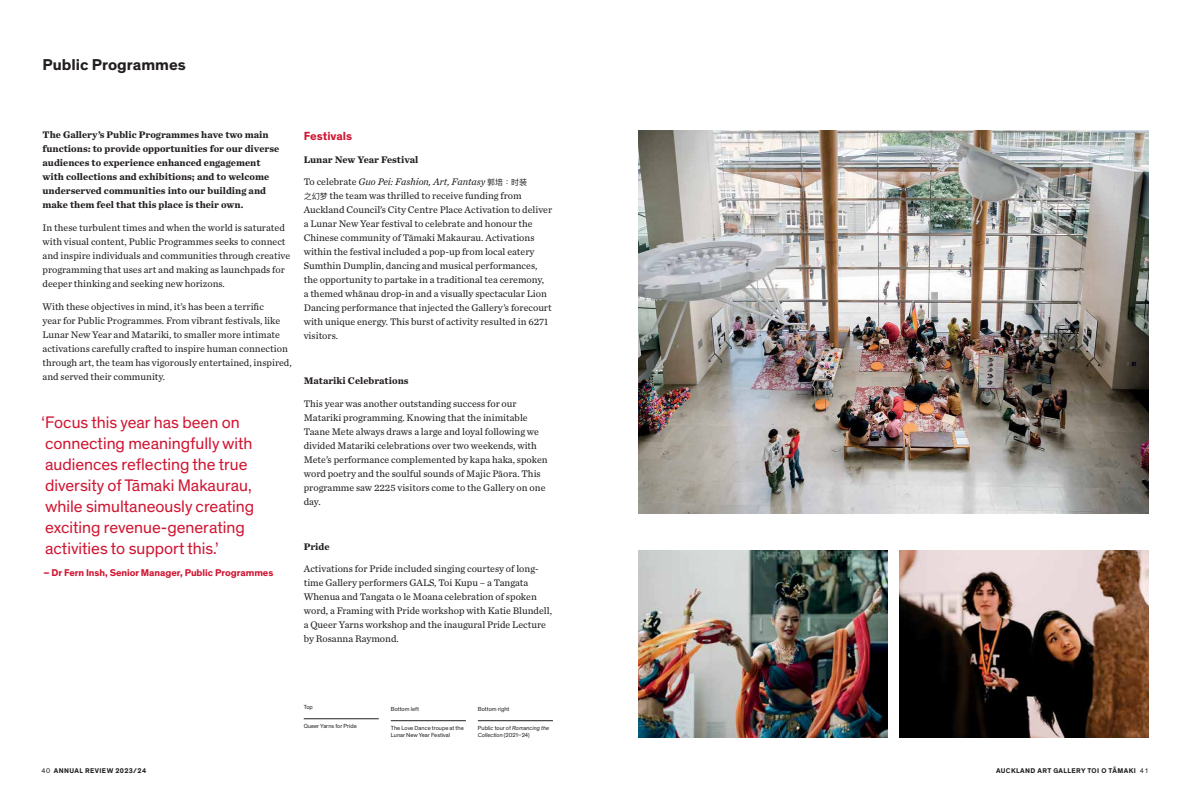
<style>
.page{position:relative;width:1191px;height:794px;background:#fff}
.page>*{position:absolute;margin:0;border:0;box-sizing:border-box;transform-origin:0 0}
.t1{font:17px/21px "Theinhardt";color:#d01532}
.t2{font:700 16px "Theinhardt";color:#231f20}
.t3{font:700 12px "Theinhardt";color:#d01532}
.t4{font:10px/14px "Chronicle Text G2";color:#231f20}
.t5{font:700 10px/14px "Chronicle Text G2";color:#231f20}
.t6{font:700 10px "Theinhardt";letter-spacing:-.005em;color:#d01532}
.t7{font:700 7px "Theinhardt";letter-spacing:.06em;color:#231f20}
.t8{font:6px/7.2px "Theinhardt";color:#231f20}
.t9{font:italic 6px/7.2px "Theinhardt";color:#231f20}
.s1{font-style:italic}
.s2{font-family:"Ping Fang HK";font-size:8px}
.s3{font-style:normal}
.s4{font-weight:400}
</style>
<div class="page">
<img style="left:638px;top:130px;width:510px;height:383px">
<img style="left:899px;top:550px;width:249px;height:187px">
<img style="left:638px;top:550px;width:249px;height:187px">
<hr style="left:304px;top:718px;width:75px;height:1px;background:#231f20">
<hr style="left:391px;top:720px;width:75px;height:1px;background:#231f20">
<hr style="left:478px;top:720px;width:75px;height:1px;background:#231f20">
<h2 class="t2" style="left:43px;top:54px;width:145px">Public Programmes</h2>
<p class="t5" style="left:43px;top:127px;width:238px">The Gallery’s Public Programmes have two main functions: to provide opportunities for our diverse audiences to experience enhanced engagement with collections and exhibitions; and to welcome underserved communities into our building and make them feel that this place is their own.</p>
<p class="t4" style="left:43px;top:220px;width:249px">In these turbulent times and when the world is saturated with visual content, Public Programmes seeks to connect and inspire individuals and communities through creative programming that uses art and making as launchpads for deeper thinking and seeking new horizons.</p>
<p class="t4" style="left:43px;top:299px;width:251px">With these objectives in mind, it’s has been a terrific<br>year for Public Programmes. From vibrant festivals, like Lunar New Year and Matariki, to smaller more intimate activations carefully crafted to inspire human connection through art, the team has vigorously entertained, inspired, and served their community.</p>
<h1 class="t1" style="left:42px;top:412px;width:214px">‘Focus this year has been on connecting meaningfully with audiences reflecting the true diversity of Tāmaki Makaurau, while simultaneously creating exciting revenue-generating activities to support this.’</h1>
<p class="t6" style="left:44px;top:566px;width:231px">– Dr Fern Insh, Senior Manager, Public Programmes</p>
<p class="t3" style="left:304px;top:129px;width:50px">Festivals</p>
<p class="t5" style="left:304px;top:152px;width:116px">Lunar New Year Festival</p>
<p class="t4" style="left:304px;top:174px;width:250px">To celebrate <span class="s1">Guo Pei: Fashion, Art, Fantasy</span> <span class="s2">郭培：时装<br>之幻梦</span> the team was thrilled to receive funding from Auckland Council’s City Centre Place Activation to deliver a Lunar New Year festival to celebrate and honour the Chinese community of Tāmaki Makaurau. Activations within the festival included a pop-up from local eatery Sumthin Dumplin, dancing and musical performances, the opportunity to partake in a traditional tea ceremony,<br>a themed whānau drop-in and a visually spectacular Lion Dancing performance that injected the Gallery’s forecourt with unique energy. This burst of activity resulted in 6271 visitors.</p>
<p class="t5" style="left:304px;top:373px;width:106px">Matariki Celebrations</p>
<p class="t4" style="left:304px;top:396px;width:245px">This year was another outstanding success for our Matariki programming. Knowing that the inimitable Taane Mete always draws a large and loyal following we divided Matariki celebrations over two weekends, with Mete’s performance complemented by kapa haka, spoken word poetry and the soulful sounds of Majic Pāora. This programme saw 2225 visitors come to the Gallery on one day.</p>
<p class="t5" style="left:304px;top:539px;width:27px">Pride</p>
<p class="t4" style="left:304px;top:561px;width:250px">Activations for Pride included singing courtesy of long&shy;time Gallery performers GALS, Toi Kupu – a Tangata Whenua and Tangata o le Moana celebration of spoken word, a Framing with Pride workshop with Katie Blundell, a Queer Yarns workshop and the inaugural Pride Lecture by Rosanna Raymond.</p>
<p class="t8" style="left:304px;top:703px;width:11px">Top</p>
<p class="t8" style="left:304px;top:722px;width:55px">Queer Yarns for Pride</p>
<p class="t8" style="left:391px;top:705px;width:30px">Bottom left</p>
<p class="t8" style="left:391px;top:724px;width:74px">The Love Dance troupe at the<br>Lunar New Year Festival</p>
<p class="t8" style="left:478px;top:705px;width:33px">Bottom right</p>
<p class="t9" style="left:478px;top:724px;width:73px"><span class="s3">Public tour of</span> Romancing the<br>Collection <span class="s3">(2021–24)</span></p>
<p class="t7" style="left:42px;top:766px;width:106px"><span class="s4">40</span> ANNUAL REVIEW 2023/24</p>
<p class="t7" style="left:996px;top:766px;width:154px">AUCKLAND ART GALLERY TOI O TĀMAKI <span class="s4">41</span></p>
</div>
